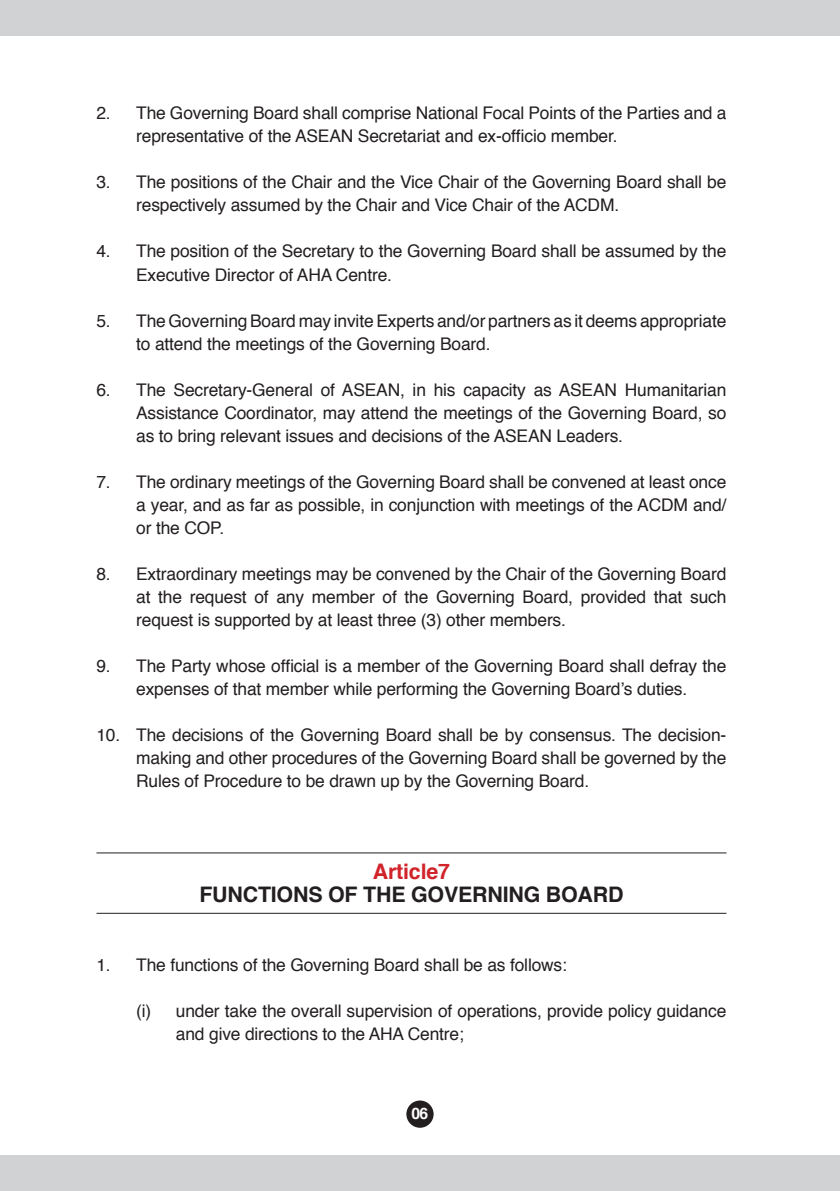
<style>
.page{position:relative;width:840px;height:1191px;background:#fff}
.page>*{position:absolute;margin:0;border:0;box-sizing:border-box;transform-origin:0 0}
.t1{font:700 21.4px "Helvetica";letter-spacing:-.01em;color:#231f20}
.t2{font:700 21.4px "Helvetica";letter-spacing:-.01em;color:#d1232a}
.t3{font:17.4px/23px "Helvetica";letter-spacing:-.01em;color:#231f20}
.t4{font:700 15.8px "Helvetica";color:#fff}
</style>
<div class="page">
<svg style="left:398px;top:1093px;width:43px;height:42px"></svg>
<div style="left:391px;top:1085px;width:57px;height:57px;border:15px solid #fff;border-radius:50%"></div>
<div style="left:0;top:1155px;width:839px;height:36px;background:#d1d2d4"></div>
<div style="left:0;top:0;width:839px;height:35px;background:#d1d2d4"></div>
<hr style="left:96px;top:852px;width:630px;height:1px;background:#231f20">
<hr style="left:96px;top:913px;width:630px;height:1px;background:#231f20">
<p class="t3" style="left:136px;top:102px;width:591px;text-indent:-40px">2. The Governing Board shall comprise National Focal Points of the Parties and a representative of the ASEAN Secretariat and ex-officio member.</p>
<p class="t3" style="left:136px;top:171px;width:591px;text-indent:-40px">3. The positions of the Chair and the Vice Chair of the Governing Board shall be respectively assumed by the Chair and Vice Chair of the ACDM.</p>
<p class="t3" style="left:136px;top:240px;width:591px;text-indent:-40px">4. The position of the Secretary to the Governing Board shall be assumed by the<br>Executive Director of AHA Centre.</p>
<p class="t3" style="left:136px;top:309px;width:591px;text-indent:-40px">5. The Governing Board may invite Experts and/or partners as it deems appropriate to attend the meetings of the Governing Board.</p>
<p class="t3" style="left:136px;top:378px;width:591px;text-align:justify;text-indent:-40px">6. The Secretary-General of ASEAN, in his capacity as ASEAN Humanitarian Assistance Coordinator, may attend the meetings of the Governing Board, so as to bring relevant issues and decisions of the ASEAN Leaders.</p>
<p class="t3" style="left:136px;top:470px;width:591px;text-align:justify;text-indent:-40px">7. The ordinary meetings of the Governing Board shall be convened at least once a year, and as far as possible, in conjunction with meetings of the ACDM and/ or the COP.</p>
<p class="t3" style="left:136px;top:562px;width:591px;text-align:justify;text-indent:-40px">8. Extraordinary meetings may be convened by the Chair of the Governing Board at the request of any member of the Governing Board, provided that such request is supported by at least three (3) other members.</p>
<p class="t3" style="left:96px;top:654px;width:631px;text-align:center">9. The Party whose official is a member of the Governing Board shall defray the expenses of that member while performing the Governing Board’s duties.</p>
<p class="t3" style="left:136px;top:723px;width:591px;text-align:justify;text-indent:-40px">10. The decisions of the Governing Board shall be by consensus. The decision&shy;making and other procedures of the Governing Board shall be governed by the Rules of Procedure to be drawn up by the Governing Board.</p>
<p class="t2" style="left:373px;top:854px;width:78px">Article7</p>
<p class="t1" style="left:199px;top:877px;width:425px">FUNCTIONS OF THE GOVERNING BOARD</p>
<p class="t3" style="left:96px;top:953px;width:471px">1. The functions of the Governing Board shall be as follows:</p>
<p class="t3" style="left:176px;top:999px;width:551px;text-indent:-40px">(i) under take the overall supervision of operations, provide policy guidance and give directions to the AHA Centre;</p>
<p class="t4" style="left:411px;top:1101px;width:18px">06</p>
</div>
